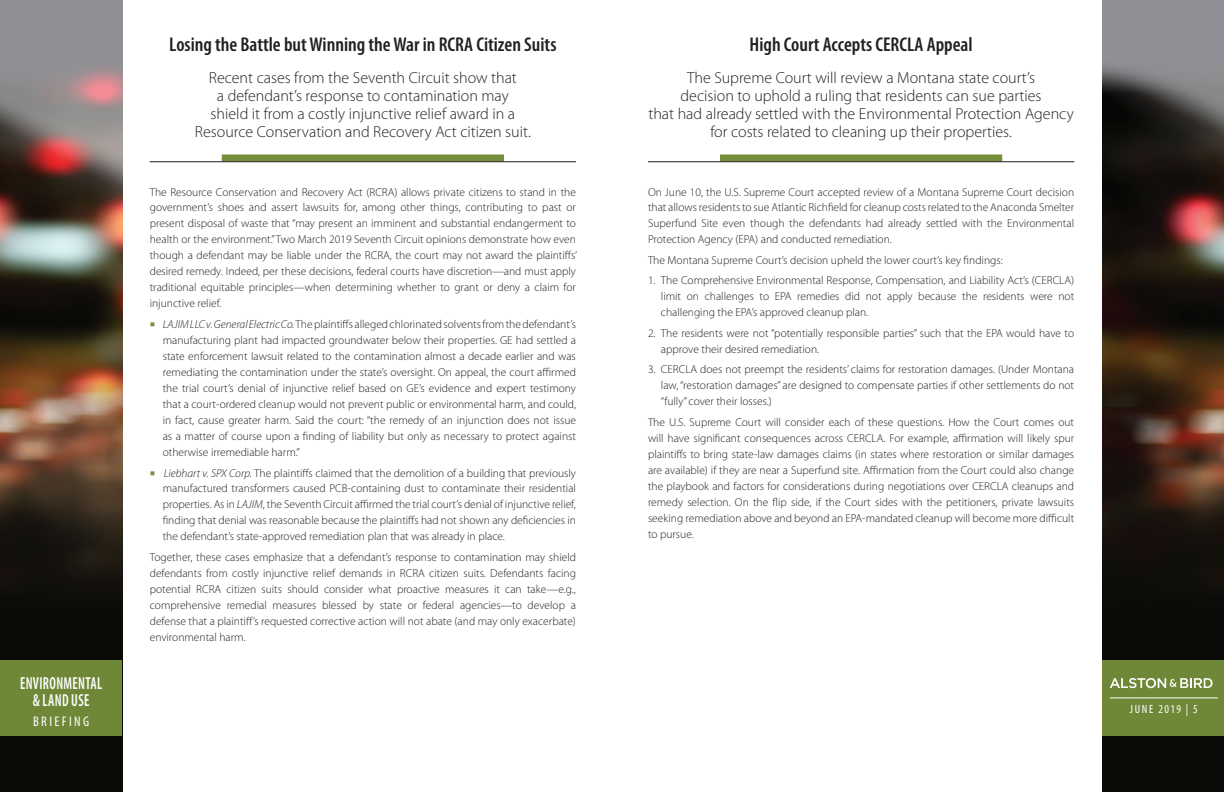
<style>
.page{position:relative;width:1224px;height:792px;background:#fff}
.page>*{position:absolute;margin:0;border:0;box-sizing:border-box;transform-origin:0 0}
.t1{font:600 condensed 20px "Myriad Pro";color:#231f20}
.t2{font:600 condensed 17.5px/16.8px "Myriad Pro";letter-spacing:.025em;color:#fff;text-align:center;scale:.8 1}
.t3{font:300 16px/18px "Myriad Pro";color:#231f20;text-align:center}
.t4{font:condensed 14px "Myriad Pro";letter-spacing:.17em;color:#fff}
.t5{font:condensed 12px "Myriad Pro";letter-spacing:.13em;color:#fff}
.t6{font:300 11.5px/16px "Myriad Pro";color:#231f20;text-align:justify}
.s1{font-style:italic}
</style>
<div class="page">
<img style="left:1103px;top:0;width:121px;height:792px">
<div style="left:1103px;top:661px;width:121px;height:75px;background:#6e8837"></div>
<hr style="left:1110px;top:697px;width:108px;height:1px;background:#fff">
<svg style="left:1110px;top:678px;width:103px;height:10px"></svg>
<img style="left:0;top:0;width:122px;height:792px">
<div style="left:0;top:661px;width:122px;height:75px;background:#6e8837"></div>
<div style="left:222px;top:154px;width:282px;height:8px;background:#748f3a"></div>
<hr style="left:150px;top:162px;width:426px;height:1px;background:#231f20">
<div style="left:720px;top:154px;width:282px;height:8px;background:#748f3a"></div>
<hr style="left:648px;top:162px;width:426px;height:1px;background:#231f20">
<h2 class="t2" style="left:20px;top:675px;width:104px">ENVIRONMENTAL &amp; LAND USE</h2>
<p class="t4" style="left:33px;top:713px;width:58px">BRIEFING</p>
<h1 class="t1" style="left:169px;top:33px;width:389px">Losing the Battle but Winning the War in RCRA Citizen Suits</h1>
<h3 class="t3" style="left:195px;top:68px;width:337px">Recent cases from the Seventh Circuit show that<br>a defendant’s response to contamination may<br>shield it from a costly injunctive relief award in a Resource Conservation and Recovery Act citizen suit.</h3>
<p class="t6" style="left:150px;top:184px;width:429px">The Resource Conservation and Recovery Act (RCRA) allows private citizens to stand in the government’s shoes and assert lawsuits for, among other things, contributing to past or present disposal of waste that “may present an imminent and substantial endangerment to health or the environment.” Two March 2019 Seventh Circuit opinions demonstrate how even though a defendant may be liable under the RCRA, the court may not award the plaintiffs’ desired remedy. Indeed, per these decisions, federal courts have discretion—and must apply traditional equitable principles—when determining whether to grant or deny a claim for injunctive relief.</p>
<p class="t6" style="left:163px;top:316px;width:415px"><span class="s1">LAJIM LLC v. General Electric Co.</span> The plaintiffs alleged chlorinated solvents from the defendant’s manufacturing plant had impacted groundwater below their properties. GE had settled a state enforcement lawsuit related to the contamination almost a decade earlier and was remediating the contamination under the state’s oversight. On appeal, the court affirmed the trial court’s denial of injunctive relief based on GE’s evidence and expert testimony that a court-ordered cleanup would not prevent public or environmental harm, and could, in fact, cause greater harm. Said the court: “the remedy of an injunction does not issue as a matter of course upon a finding of liability but only as necessary to protect against otherwise irremediable harm.”</p>
<p class="t6" style="left:163px;top:465px;width:415px"><span class="s1">Liebhart v. SPX Corp.</span> The plaintiffs claimed that the demolition of a building that previously manufactured transformers caused PCB-containing dust to contaminate their residential properties. As in <span class="s1">LAJIM</span>, the Seventh Circuit affirmed the trial court’s denial of injunctive relief, finding that denial was reasonable because the plaintiffs had not shown any deficiencies in the defendant’s state-approved remediation plan that was already in place.</p>
<p class="t6" style="left:150px;top:549px;width:428px">Together, these cases emphasize that a defendant’s response to contamination may shield defendants from costly injunctive relief demands in RCRA citizen suits. Defendants facing potential RCRA citizen suits should consider what proactive measures it can take—e.g., comprehensive remedial measures blessed by state or federal agencies—to develop a defense that a plaintiff’s requested corrective action will not abate (and may only exacerbate) environmental harm.</p>
<h1 class="t1" style="left:750px;top:33px;width:225px">High Court Accepts CERCLA Appeal</h1>
<h3 class="t3" style="left:648px;top:68px;width:427px">The Supreme Court will review a Montana state court’s<br>decision to uphold a ruling that residents can sue parties<br>that had already settled with the Environmental Protection Agency for costs related to cleaning up their properties.</h3>
<p class="t6" style="left:648px;top:184px;width:428px">On June 10, the U.S. Supreme Court accepted review of a Montana Supreme Court decision that allows residents to sue Atlantic Richfield for cleanup costs related to the Anaconda Smelter Superfund Site even though the defendants had already settled with the Environmental Protection Agency (EPA) and conducted remediation.</p>
<p class="t6" style="left:648px;top:252px;width:356px">The Montana Supreme Court’s decision upheld the lower court’s key findings:</p>
<p class="t6" style="left:661px;top:273px;width:415px;text-indent:-13px">1. The Comprehensive Environmental Response, Compensation, and Liability Act’s (CERCLA) limit on challenges to EPA remedies did not apply because the residents were not challenging the EPA’s approved cleanup plan.</p>
<p class="t6" style="left:661px;top:325px;width:415px;text-indent:-13px">2. The residents were not “potentially responsible parties” such that the EPA would have to approve their desired remediation.</p>
<p class="t6" style="left:661px;top:362px;width:415px;text-indent:-13px">3. CERCLA does not preempt the residents’ claims for restoration damages. (Under Montana law, “restoration damages” are designed to compensate parties if other settlements do not “fully” cover their losses.)</p>
<p class="t6" style="left:648px;top:414px;width:428px">The U.S. Supreme Court will consider each of these questions. How the Court comes out will have significant consequences across CERCLA. For example, affirmation will likely spur plaintiffs to bring state-law damages claims (in states where restoration or similar damages are available) if they are near a Superfund site. Affirmation from the Court could also change the playbook and factors for considerations during negotiations over CERCLA cleanups and remedy selection. On the flip side, if the Court sides with the petitioners, private lawsuits seeking remediation above and beyond an EPA-mandated cleanup will become more difficult to pursue.</p>
<p class="t5" style="left:1130px;top:702px;width:69px">JUNE 2019 | 5</p>
</div>
